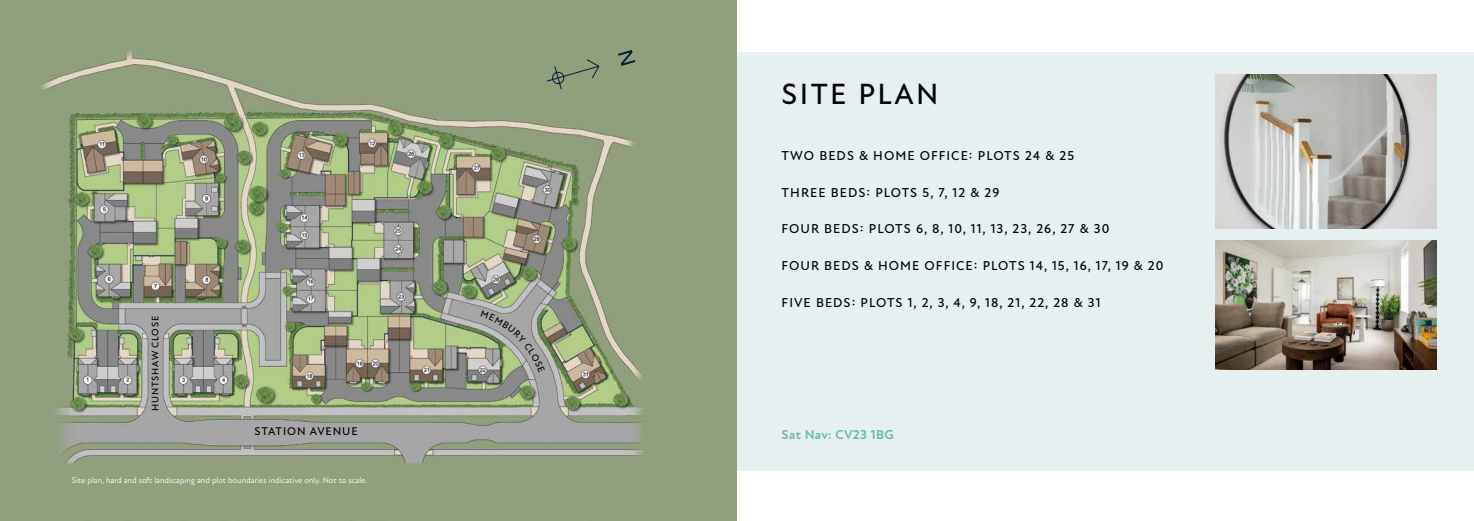
<style>
.page{position:relative;width:1474px;height:521px;background:#fff}
.page>*{position:absolute;margin:0;border:0;box-sizing:border-box;transform-origin:0 0}
.t1{font:500 29.75px "New Atten";letter-spacing:.08em;color:#000}
.t2{font:500 13.12px "New Atten";letter-spacing:.08em;color:#000}
.t3{font:700 13.12px "New Atten";letter-spacing:.025em;color:#69b5af}
.t4{font:500 11.38px "New Atten";letter-spacing:.08em;color:#000}
.t5{font:500 9.62px "New Atten";letter-spacing:.08em;color:#000}
.t6{font:8.31px "New Atten";color:#fff}
</style>
<div class="page">
<div style="left:737px;top:52px;width:736px;height:419px;background:#e6f0f0"></div>
<img style="left:0;top:0;width:737px;height:521px">
<svg style="left:618px;top:50px;width:17px;height:16px"></svg>
<svg style="left:546px;top:59px;width:54px;height:31px;background:#849576"></svg>
<img style="left:1215px;top:241px;width:221px;height:129px">
<img style="left:1215px;top:74px;width:221px;height:154px">
<svg style="left:480px;top:310px;width:65px;height:63px;background:#a2a79a"></svg>
<p class="t5" style="left:150px;top:411px;width:96px;rotate:-90deg">HUNTSHAW CLOSE</p>
<p class="t4" style="left:254px;top:425px;width:105px">STATION AVENUE</p>
<p class="t6" style="left:72px;top:475px;width:297px">Site plan, hard and soft landscaping and plot boundaries indicative only. Not to scale.</p>
<h1 class="t1" style="left:781px;top:77px;width:158px">SITE PLAN</h1>
<p class="t2" style="left:781px;top:148px;width:294px">TWO BEDS &amp; HOME OFFICE: PLOTS 24 &amp; 25</p>
<p class="t2" style="left:781px;top:184px;width:219px">THREE BEDS: PLOTS 5, 7, 12 &amp; 29</p>
<p class="t2" style="left:781px;top:221px;width:329px">FOUR BEDS: PLOTS 6, 8, 10, 11, 13, 23, 26, 27 &amp; 30</p>
<p class="t2" style="left:781px;top:258px;width:383px">FOUR BEDS &amp; HOME OFFICE: PLOTS 14, 15, 16, 17, 19 &amp; 20</p>
<p class="t2" style="left:781px;top:295px;width:320px">FIVE BEDS: PLOTS 1, 2, 3, 4, 9, 18, 21, 22, 28 &amp; 31</p>
<p class="t3" style="left:781px;top:427px;width:114px">Sat Nav: CV23 1BG</p>
</div>
